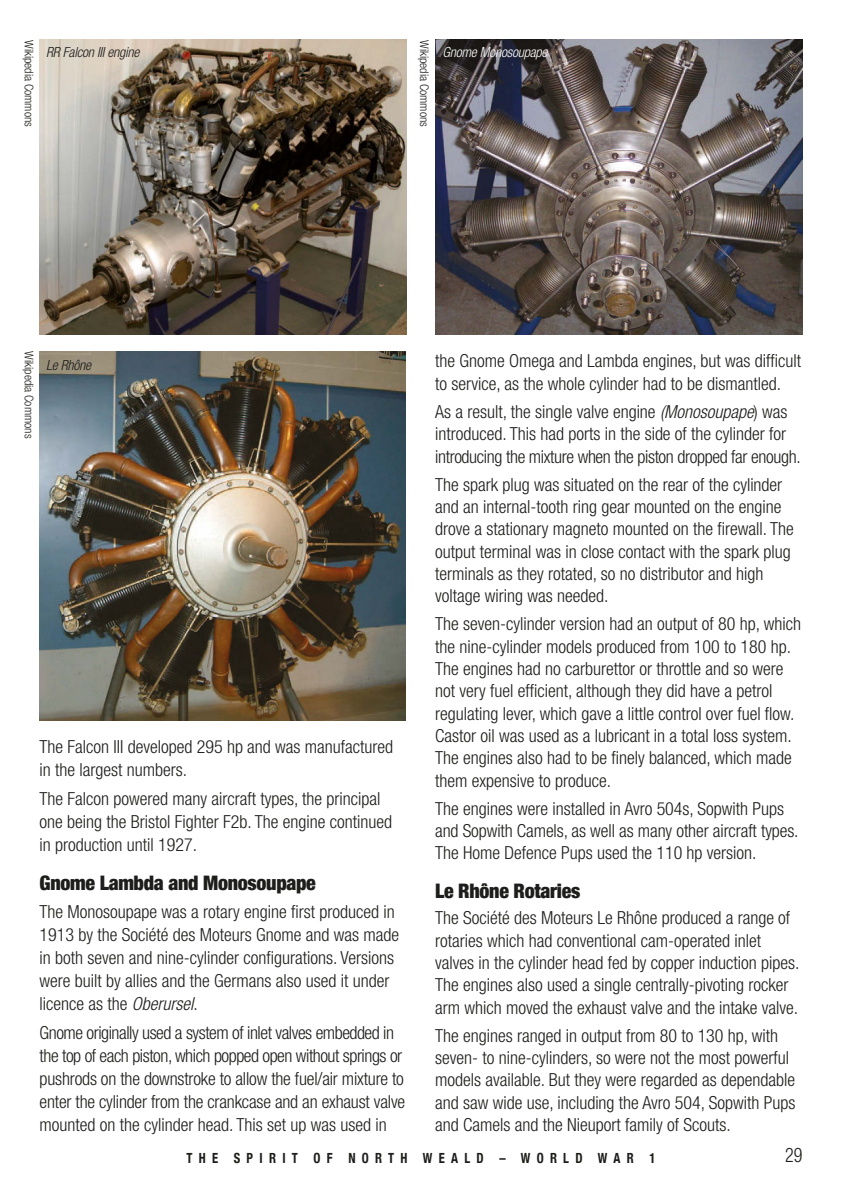
<style>
.page{position:relative;width:842px;height:1191px;background:#fff}
.page>*{position:absolute;margin:0;border:0;box-sizing:border-box;transform-origin:0 0}
.t1{font:900 condensed 20px "Helvetica Neue";letter-spacing:-.015em;color:#1d1d1b}
.t2{font:300 condensed 20px "Helvetica Neue";color:#1d1d1b;scale:.9 1}
.t3{font:300 condensed 18px/22.4px "Helvetica Neue";color:#1d1d1b}
.t4{font:300 condensed 18px "Helvetica Neue";letter-spacing:-.02em;color:#1d1d1b}
.t5{font:700 condensed 14px "Helvetica Neue";letter-spacing:.5em;color:#1d1d1b;scale:.9 1}
.t6{font:italic 300 condensed 14px "Helvetica Neue";color:#1d1d1b}
.t7{font:italic 300 condensed 14px "Helvetica Neue";color:#fff}
.t8{font:300 condensed 12px "Helvetica Neue";color:#1d1d1b}
.s1{font-style:italic}
</style>
<div class="page">
<img style="left:40px;top:40px;width:367px;height:295px">
<img style="left:40px;top:351px;width:366px;height:369px">
<img style="left:435px;top:40px;width:367px;height:294px">
<p class="t8" style="left:33px;top:40px;width:88px;rotate:90deg">Wikipedia Commons</p>
<p class="t6" style="left:46px;top:47px;width:98px">RR Falcon IIIengine</p>
<p class="t8" style="left:429px;top:40px;width:88px;rotate:90deg">Wikipedia Commons</p>
<p class="t7" style="left:442px;top:47px;width:109px">Gnome Monosoupape</p>
<p class="t8" style="left:33px;top:351px;width:88px;rotate:90deg">Wikipedia Commons</p>
<p class="t3" style="left:435px;top:351px;width:367px">the Gnome Omega and Lambda engines, but was difficult</p>
<p class="t3" style="left:435px;top:374px;width:347px">to service, as the whole cylinder had to be dismantled.</p>
<p class="t3" style="left:435px;top:402px;width:354px">As a result, the single valve engine <span class="s1">(Monosoupape</span>) was</p>
<p class="t3" style="left:435px;top:424px;width:353px">introduced. This had ports in the side of the cylinder for</p>
<p class="t4" style="left:435px;top:449px;width:367px">introducing the mixture when the piston dropped far enough.</p>
<p class="t3" style="left:435px;top:474px;width:360px">The spark plug was situated on the rear of the cylinder and an internal-tooth ring gear mounted on the engine drove a stationary magneto mounted on the firewall. The output terminal was in close contact with the spark plug terminals as they rotated, so no distributor and high voltage wiring was needed.</p>
<p class="t3" style="left:435px;top:614px;width:367px">The seven-cylinder version had an output of 80 hp, which the nine-cylinder models produced from 100 to 180 hp.<br>The engines had no carburettor or throttle and so were not very fuel efficient, although they did have a petrol regulating lever, which gave a little control over fuel flow.<br>Castor oil was used as a lubricant in a total loss system.<br>The engines also had to be finely balanced, which made them expensive to produce.</p>
<p class="t3" style="left:435px;top:798px;width:365px">The engines were installed in Avro 504s, Sopwith Pups and Sopwith Camels, as well as many other aircraft types.<br>The Home Defence Pups used the 110 hp version.</p>
<p class="t1" style="left:435px;top:878px;width:147px">Le Rhône Rotaries</p>
<p class="t3" style="left:435px;top:908px;width:366px">The Société des Moteurs Le Rhône produced a range of rotaries which had conventional cam-operated inlet valves in the cylinder head fed by copper induction pipes.<br>The engines also used a single centrally-pivoting rocker arm which moved the exhaust valve and the intake valve.</p>
<p class="t3" style="left:435px;top:1025px;width:362px">The engines ranged in output from 80 to 130 hp, with seven- to nine-cylinders, so were not the most powerful models available. But they were regarded as dependable and saw wide use, including the Avro 504, Sopwith Pups and Camels and the Nieuport family of Scouts.</p>
<p class="t6" style="left:46px;top:359px;width:49px">Le Rhône</p>
<p class="t3" style="left:40px;top:737px;width:355px">The Falcon III developed 295 hp and was manufactured</p>
<p class="t3" style="left:40px;top:757px;width:342px;line-height:28.8px">in the largest numbers.<br>The Falcon powered many aircraft types, the principal</p>
<p class="t3" style="left:40px;top:811px;width:354px;line-height:23px">one being the Bristol Fighter F2b. The engine continued in production until 1927.</p>
<p class="t1" style="left:40px;top:871px;width:278px">Gnome Lambda and Monosoupape</p>
<p class="t3" style="left:40px;top:901px;width:361px;line-height:23px">The Monosoupape was a rotary engine first produced in 1913 by the Société des Moteurs Gnome and was made in both seven and nine-cylinder configurations. Versions were built by allies and the Germans also used it under licence as the <span class="s1">Oberursel</span>.</p>
<p class="t3" style="left:40px;top:1022px;width:367px;line-height:23px">Gnome originally used a system of inlet valves embedded in the top of each piston, which popped open without springs or pushrods on the downstroke to allow the fuel/air mixture to enter the cylinder from the crankcase and an exhaust valve mounted on the cylinder head. This set up was used in</p>
<p class="t5" style="left:186px;top:1149px;width:523px">THE SPIRIT OF NORTH WEALD – WORLD WAR 1</p>
<p class="t2" style="left:785px;top:1147px;width:20px">29</p>
</div>
